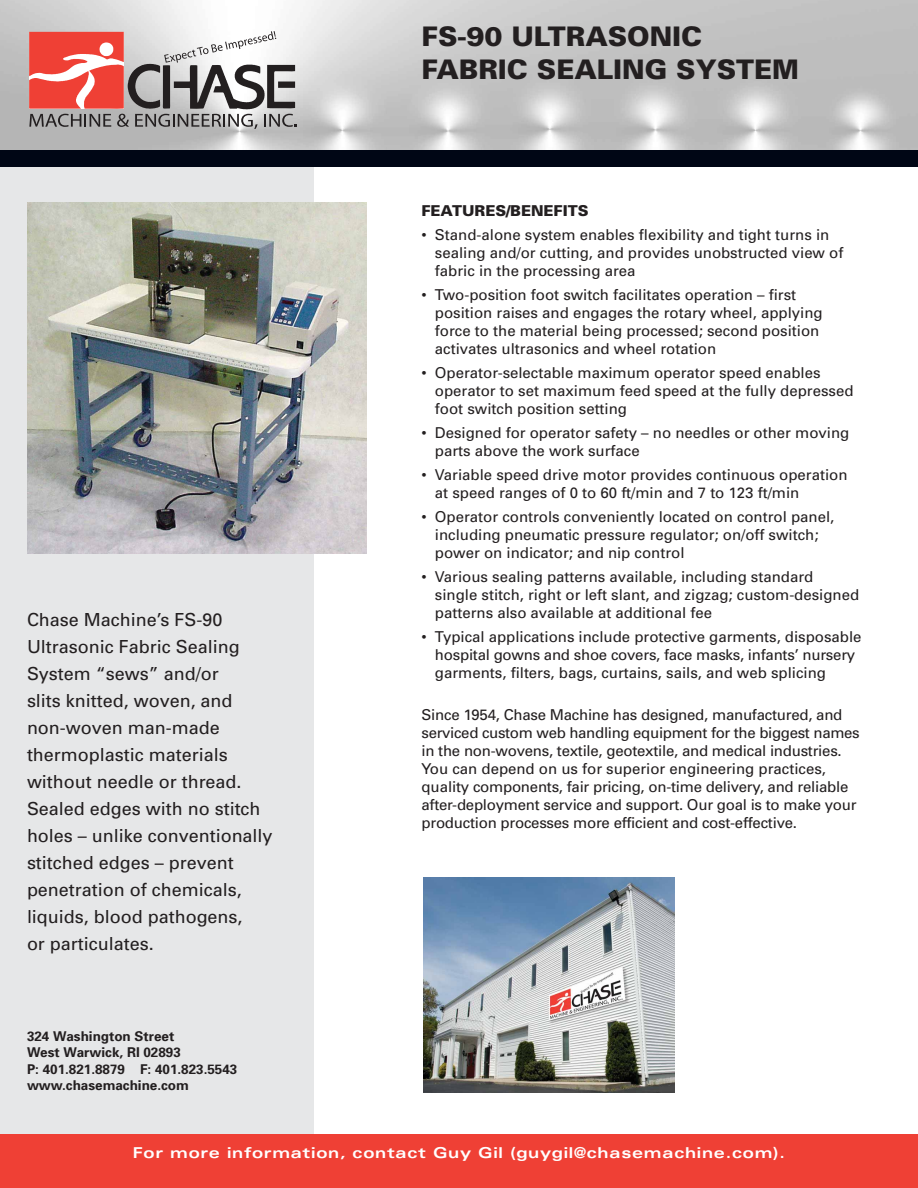
<style>
.page{position:relative;width:918px;height:1188px;background:#fff}
.page>*{position:absolute;margin:0;border:0;box-sizing:border-box;transform-origin:0 0}
.t1{font:900 27px/33px "Univers";color:#231f20}
.t2{font:18px/27px "Univers";color:#231f20}
.t3{font:15px/18px "Univers";color:#231f20}
.t4{font:700 expanded 15px "Univers";letter-spacing:.05em;color:#fff}
.t5{font:900 15px "Univers";color:#231f20}
.t6{font:700 13.5px/16.5px "Univers";color:#231f20}
</style>
<div class="page">
<div style="left:0;top:160px;width:314px;height:1028px;background:#e6e7e8"></div>
<img style="left:0;top:0;width:918px;height:151px">
<svg style="left:29px;top:31px;width:268px;height:98px"></svg>
<div style="left:0;top:151px;width:918px;height:16px;background:#000615"></div>
<div style="left:0;top:1134px;width:918px;height:54px;background:#ef4035"></div>
<img style="left:27px;top:202px;width:339px;height:352px">
<img style="left:423px;top:877px;width:252px;height:215px">
<p class="t2" style="left:27px;top:608px;width:247px">Chase Machine’s FS-90<br>Ultrasonic Fabric Sealing<br>System “sews” and/or<br>slits knitted, woven, and non-woven man-made thermoplastic materials without needle or thread.<br>Sealed edges with no stitch holes – unlike conventionally stitched edges – prevent penetration of chemicals, liquids, blood pathogens,<br>or particulates.</p>
<p class="t6" style="left:27px;top:1029px;width:212px">324 Washington Street<br>West Warwick, RI 02893<br>P: 401.821.8879 F: 401.823.5543 www.chase machine.com</p>
<h1 class="t1" style="left:422px;top:23px;width:379px">FS-90 ULTRASONIC<br>FABRIC SEALING SYSTEM</h1>
<p class="t5" style="left:421px;top:205px;width:169px">FEATURES/BENEFITS</p>
<p class="t3" style="left:435px;top:227px;width:410px;text-indent:-14px">• Stand-alone system enables flexibility and tight turns in sealing and/or cutting, and provides unobstructed view of fabric in the processing area</p>
<p class="t3" style="left:435px;top:287px;width:389px;text-indent:-14px">• Two-position foot switch facilitates operation – first position raises and engages the rotary wheel, applying force to the material being processed; second position activates ultrasonics and wheel rotation</p>
<p class="t3" style="left:435px;top:365px;width:420px;text-indent:-14px">• Operator-selectable maximum operator speed enables operator to set maximum feed speed at the fully depressed foot switch position setting</p>
<p class="t3" style="left:435px;top:425px;width:416px;text-indent:-14px">• Designed for operator safety – no needles or other moving parts above the work surface</p>
<p class="t3" style="left:435px;top:467px;width:414px;text-indent:-14px">• Variable speed drive motor provides continuous operation at speed ranges of 0 to 60 ft/min and 7 to 123 ft/min</p>
<p class="t3" style="left:435px;top:509px;width:401px;text-indent:-14px">• Operator controls conveniently located on control panel, including pneumatic pressure regulator; on/off switch; power on indicator; and nip control</p>
<p class="t3" style="left:435px;top:569px;width:426px;text-indent:-14px">• Various sealing patterns available, including standard single stitch, right or left slant, and zigzag; custom-designed patterns also available at additional fee</p>
<p class="t3" style="left:435px;top:629px;width:428px;text-indent:-14px">• Typical applications include protective garments, disposable hospital gowns and shoe covers, face masks, infants’ nursery garments, filters, bags, curtains, sails, and web splicing</p>
<p class="t3" style="left:421px;top:707px;width:440px">Since 1954, Chase Machine has designed, manufactured, and serviced custom web handling equipment for the biggest names in the non-wovens, textile, geotextile, and medical industries.<br>You can depend on us for superior engineering practices, quality components, fair pricing, on-time delivery, and reliable after-deployment service and support. Our goal is to make your production processes more efficient and cost-effective.</p>
<p class="t4" style="left:133px;top:1147px;width:654px">For more information, contact Guy Gil (guygil@chasemachine.com).</p>
</div>
